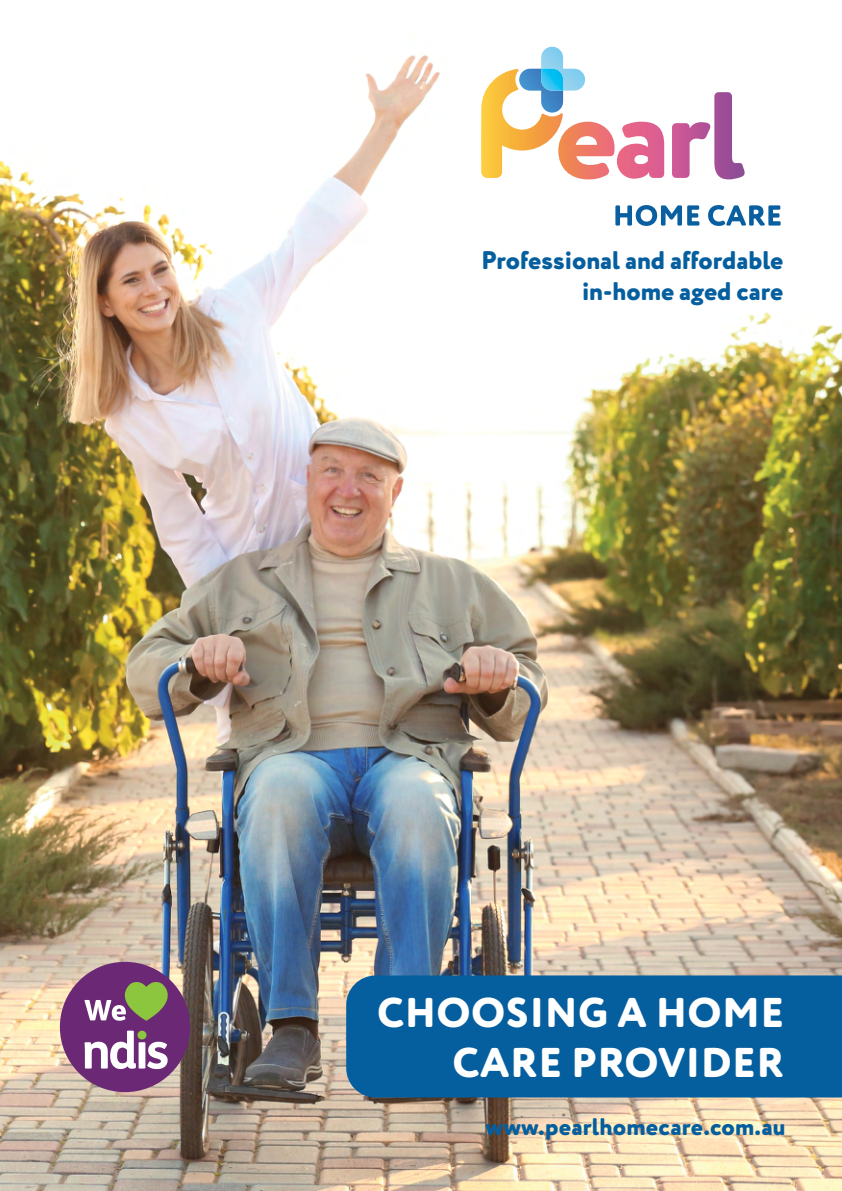
<style>
.page{position:relative;width:842px;height:1191px;background:#fff}
.page>*{position:absolute;margin:0;border:0;box-sizing:border-box;transform-origin:0 0}
.t1{font:800 41.6px/49.8px "Circe Rounded";letter-spacing:.01em;color:#fff;text-align:right}
.t2{font:800 25.6px/30.6px "Circe Rounded";color:#055e9e;text-align:right}
.t3{font:800 24px "Circe Rounded";letter-spacing:.01em;color:#055e9e}
</style>
<div class="page">
<img style="left:0;top:46px;width:842px;height:1145px">
<svg style="left:615px;top:205px;width:166px;height:21px"></svg>
<svg style="left:481px;top:47px;width:264px;height:132px"></svg>
<img style="left:541px;top:69px;width:22px;height:22px">
<div style="left:346px;top:975px;width:496px;height:122px;background:#055e9e"></div>
<div style="left:60px;top:961px;width:130px;height:131px;background:#6b2975;border-radius:50%"></div>
<svg style="left:84px;top:982px;width:84px;height:38px"></svg>
<svg style="left:85px;top:1030px;width:83px;height:39px"></svg>
<p class="t2" style="left:481px;top:246px;width:304px">Professional and affordable in-home aged care</p>
<h1 class="t1" style="left:377px;top:988px;width:409px">CHOOSING A HOME<br>CARE PROVIDER</h1>
<p class="t3" style="left:485px;top:1111px;width:302px">www.pearlhomecare.com.au</p>
</div>
